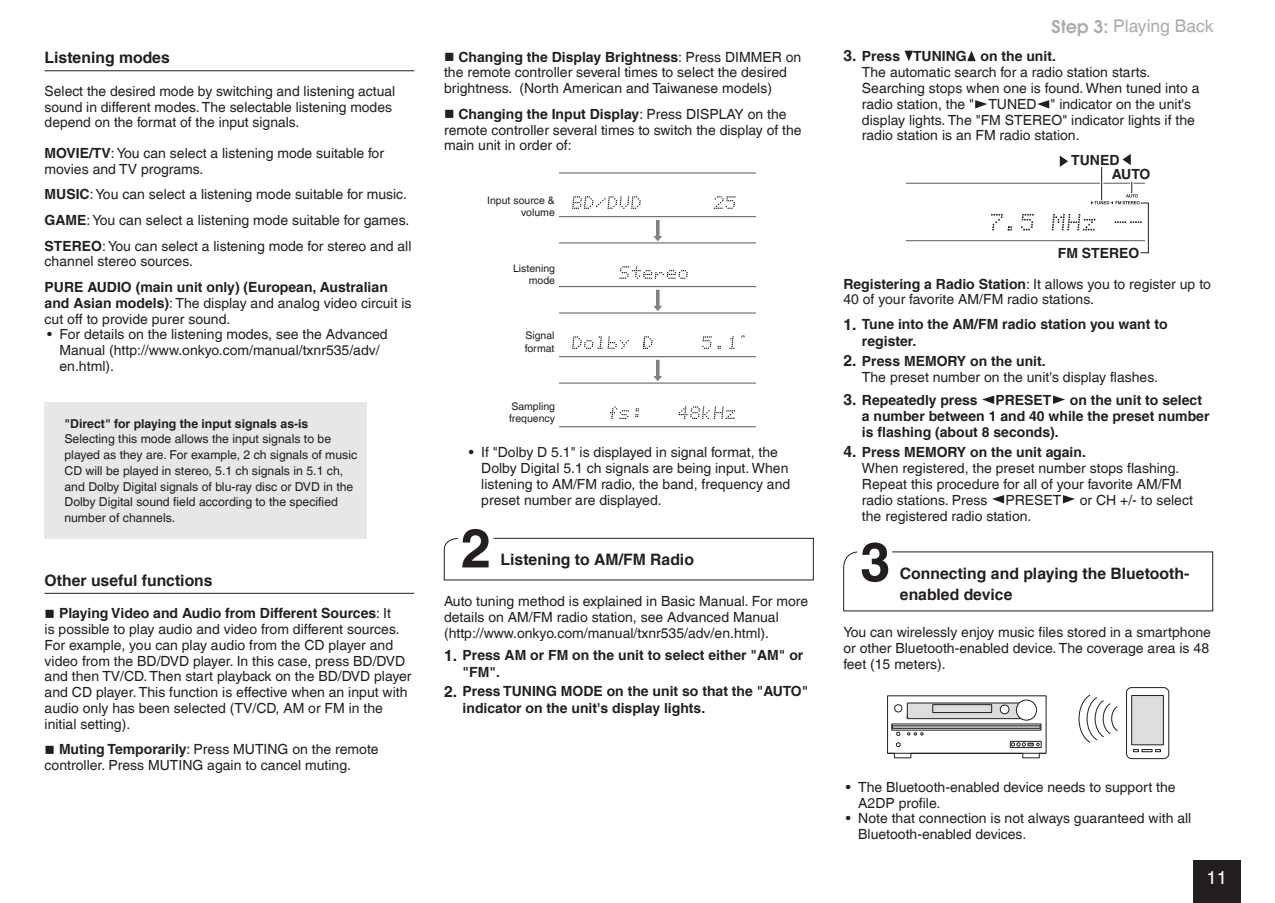
<style>
.page{position:relative;width:1275px;height:903px;background:#fff}
.page>*{position:absolute;margin:0;border:0;box-sizing:border-box;transform-origin:0 0}
.t1{font:700 54.25px "Helvetica LT Com";color:#231f20}
.t2{font:18.38px "Helvetica LT Com";color:#fff}
.t3{font:17.5px "Helvetica LT Com";color:#abacad}
.t4{font:700 15.75px/21px "Helvetica LT Com";color:#231f20}
.t5{font:14px/15.8px "Helvetica LT Com";color:#231f20}
.t6{font:700 14px/16.6px "Helvetica LT Com";color:#231f20}
.t7{font:12.25px/15.8px "Helvetica LT Com";color:#231f20}
.t8{font:700 12.25px "Helvetica LT Com";color:#231f20}
.t9{font:10.5px/12.2px "Helvetica LT Com";color:#231f20;text-align:right}
.s1{font-weight:700}
.s2{font-size:15.75px}
.s3{font-family:"Avant Garde";font-weight:600}
.s4{font-weight:700;font-size:15.75px}
</style>
<div class="page">
<div style="left:1193px;top:860px;width:47px;height:43px;background:#231f20"></div>
<hr style="left:45px;top:70px;width:369px;height:1px;background:#231f20">
<hr style="left:45px;top:593px;width:369px;height:1px;background:#231f20">
<div style="left:45px;top:402px;width:322px;height:137px;background:#e6e7e9"></div>
<svg style="left:559px;top:172px;width:197px;height:255px"></svg>
<svg style="left:444px;top:537px;width:370px;height:43px"></svg>
<svg style="left:904px;top:51px;width:9px;height:10px"></svg>
<svg style="left:967px;top:51px;width:9px;height:10px"></svg>
<svg style="left:975px;top:100px;width:12px;height:9px"></svg>
<svg style="left:1037px;top:100px;width:12px;height:9px"></svg>
<svg style="left:906px;top:154px;width:243px;height:100px"></svg>
<svg style="left:982px;top:396px;width:12px;height:8px"></svg>
<svg style="left:1053px;top:396px;width:12px;height:8px"></svg>
<svg style="left:992px;top:495px;width:12px;height:8px"></svg>
<svg style="left:1063px;top:495px;width:12px;height:8px"></svg>
<svg style="left:843px;top:551px;width:370px;height:60px"></svg>
<svg style="left:887px;top:695px;width:160px;height:64px"></svg>
<div style="left:1126px;top:687px;width:43px;height:72px;border:1px solid #231f20;border-radius:5px"></div>
<svg style="left:1131px;top:695px;width:33px;height:57px;background:#cacacc"></svg>
<svg style="left:1078px;top:694px;width:40px;height:49px"></svg>
<p class="t4" style="left:45px;top:47px;width:127px">Listening modes</p>
<p class="t5" style="left:45px;top:83px;width:352px">Select the desired mode by switching and listening actual sound in different modes. The selectable listening modes depend on the format of the input signals.</p>
<p class="t5" style="left:45px;top:145px;width:341px"><span class="s1">MOVIE/TV</span>: You can select a listening mode suitable for movies and TV programs.</p>
<p class="t5" style="left:45px;top:182px;width:368px;line-height:25.7px"><span class="s1">MUSIC</span>: You can select a listening mode suitable for music.<br><span class="s1">GAME</span>: You can select a listening mode suitable for games.<br><span class="s1">STEREO</span>: You can select a listening mode for stereo and all</p>
<p class="t5" style="left:45px;top:254px;width:150px">channel stereo sources.</p>
<p class="t5" style="left:45px;top:279px;width:368px"><span class="s1">PURE AUDIO (main unit only) (European, Australian and Asian models)</span>: The display and analog video circuit is cut off to provide purer sound.</p>
<p class="t5" style="left:60px;top:327px;width:330px;text-indent:-12px">• For details on the listening modes, see the Advanced<br>Manual (http://www.onkyo.com/manual/txnr535/adv/ en.html).</p>
<p class="t8" style="left:64px;top:416px;width:245px">"Direct" for playing the input signals as-is</p>
<p class="t7" style="left:64px;top:431px;width:294px">Selecting this mode allows the input signals to be played as they are. For example, 2 ch signals of music CD will be played in stereo, 5.1 ch signals in 5.1 ch, and Dolby Digital signals of blu-ray disc or DVD in the Dolby Digital sound field according to the specified number of channels.</p>
<p class="t4" style="left:45px;top:570px;width:170px">Other useful functions</p>
<p class="t5" style="left:45px;top:605px;width:368px">■ <span class="s1">Playing Video and Audio from Different Sources</span>: It<br>is possible to play audio and video from different sources.<br>For example, you can play audio from the CD player and video from the BD/DVD player. In this case, press BD/DVD and then TV/CD. Then start playback on the BD/DVD player and CD player. This function is effective when an input with audio only has been selected (TV/CD, AM or FM in the initial setting).</p>
<p class="t5" style="left:45px;top:741px;width:336px">■ <span class="s1">Muting Temporarily</span>: Press MUTING on the remote controller. Press MUTING again to cancel muting.</p>
<p class="t5" style="left:444px;top:49px;width:359px">■ <span class="s1">Changing the Display Brightness</span>: Press DIMMER on the remote controller several times to select the desired brightness. (North American and Taiwanese models)</p>
<p class="t5" style="left:444px;top:106px;width:359px">■ <span class="s1">Changing the Input Display</span>: Press DISPLAY on the remote controller several times to switch the display of the main unit in order of:</p>
<p class="t9" style="left:487px;top:194px;width:69px">Input source &amp; volume</p>
<p class="t9" style="left:513px;top:262px;width:44px">Listening mode</p>
<p class="t9" style="left:525px;top:330px;width:31px;text-align:left">Signal format</p>
<p class="t9" style="left:509px;top:400px;width:48px;text-align:left">Sampling frequency</p>
<p class="t5" style="left:481px;top:444px;width:311px;text-indent:-12px">• If "Dolby D 5.1" is displayed in signal format, the Dolby Digital 5.1 ch signals are being input. When listening to AM/FM radio, the band, frequency and preset number are displayed.</p>
<h1 class="t1" style="left:461px;top:515px;width:32px">2</h1>
<p class="t4" style="left:501px;top:549px;width:195px">Listening to AM/FM Radio</p>
<p class="t5" style="left:444px;top:593px;width:366px">Auto tuning method is explained in Basic Manual. For more details on AM/FM radio station, see Advanced Manual (http://www.onkyo.com/manual/txnr535/adv/en.html).</p>
<p class="t6" style="left:463px;top:647px;width:342px;text-indent:-19px"><span class="s2">1.</span> Press AM or FM on the unit to select either "AM" or "FM".</p>
<p class="t6" style="left:463px;top:683px;width:347px;text-indent:-19px"><span class="s2">2.</span> Press TUNING MODE on the unit so that the "AUTO" indicator on the unit's display lights.</p>
<p class="t3" style="left:1052px;top:16px;width:163px"><span class="s3">Step 3:</span> Playing Back</p>
<p class="t5" style="left:862px;top:48px;width:339px;text-indent:-19px"><span class="s4">3.</span> <span class="s1">Press TUNING on the unit.<br></span>The automatic search for a radio station starts.<br>Searching stops when one is found. When tuned into a radio station, the " TUNED " indicator on the unit's display lights. The "FM STEREO" indicator lights if the radio station is an FM radio station.</p>
<p class="t6" style="left:1071px;top:152px;width:50px">TUNED</p>
<p class="t6" style="left:1112px;top:166px;width:40px">AUTO</p>
<p class="t6" style="left:1058px;top:245px;width:83px">FM STEREO</p>
<p class="t5" style="left:843px;top:276px;width:369px"><span class="s1">Registering a Radio Station</span>: It allows you to register up to<br>40 of your favorite AM/FM radio stations.</p>
<p class="t6" style="left:862px;top:316px;width:307px;text-indent:-19px"><span class="s2">1.</span> Tune into the AM/FM radio station you want to register.</p>
<p class="t5" style="left:862px;top:352px;width:298px;line-height:16.6px;text-indent:-19px"><span class="s4">2.</span> <span class="s1">Press MEMORY on the unit.<br></span>The preset number on the unit's display flashes.</p>
<p class="t6" style="left:843px;top:391px;width:136px"><span class="s2">3.</span> Repeatedly press</p>
<p class="t6" style="left:995px;top:391px;width:58px">PRESET</p>
<p class="t6" style="left:862px;top:391px;width:349px;line-height:16.1px;text-indent:208px">on the unit to select a number between 1 and 40 while the preset number is flashing (about 8 seconds).</p>
<p class="t5" style="left:862px;top:444px;width:321px;text-indent:-19px"><span class="s4">4.</span> <span class="s1">Press MEMORY on the unit again.<br></span>When registered, the preset number stops flashing.<br>Repeat this procedure for all of your favorite AM/FM radio stations. Press</p>
<p class="t5" style="left:1005px;top:492px;width:58px">PRESET</p>
<p class="t5" style="left:1080px;top:492px;width:115px">or CH +/- to select</p>
<p class="t5" style="left:862px;top:508px;width:171px">the registered radio station.</p>
<h1 class="t1" style="left:860px;top:529px;width:32px">3</h1>
<p class="t4" style="left:900px;top:563px;width:291px">Connecting and playing the Bluetooth&shy;enabled device</p>
<p class="t5" style="left:843px;top:624px;width:369px">You can wirelessly enjoy music files stored in a smartphone or other Bluetooth-enabled device. The coverage area is 48 feet (15 meters).</p>
<p class="t5" style="left:858px;top:779px;width:319px;text-indent:-12px">• The Bluetooth-enabled device needs to support the<br>A2DP profile.</p>
<p class="t5" style="left:858px;top:810px;width:335px;text-indent:-12px">• Note that connection is not always guaranteed with all<br>Bluetooth-enabled devices.</p>
<h2 class="t2" style="left:1206px;top:867px;width:22px">11</h2>
</div>
